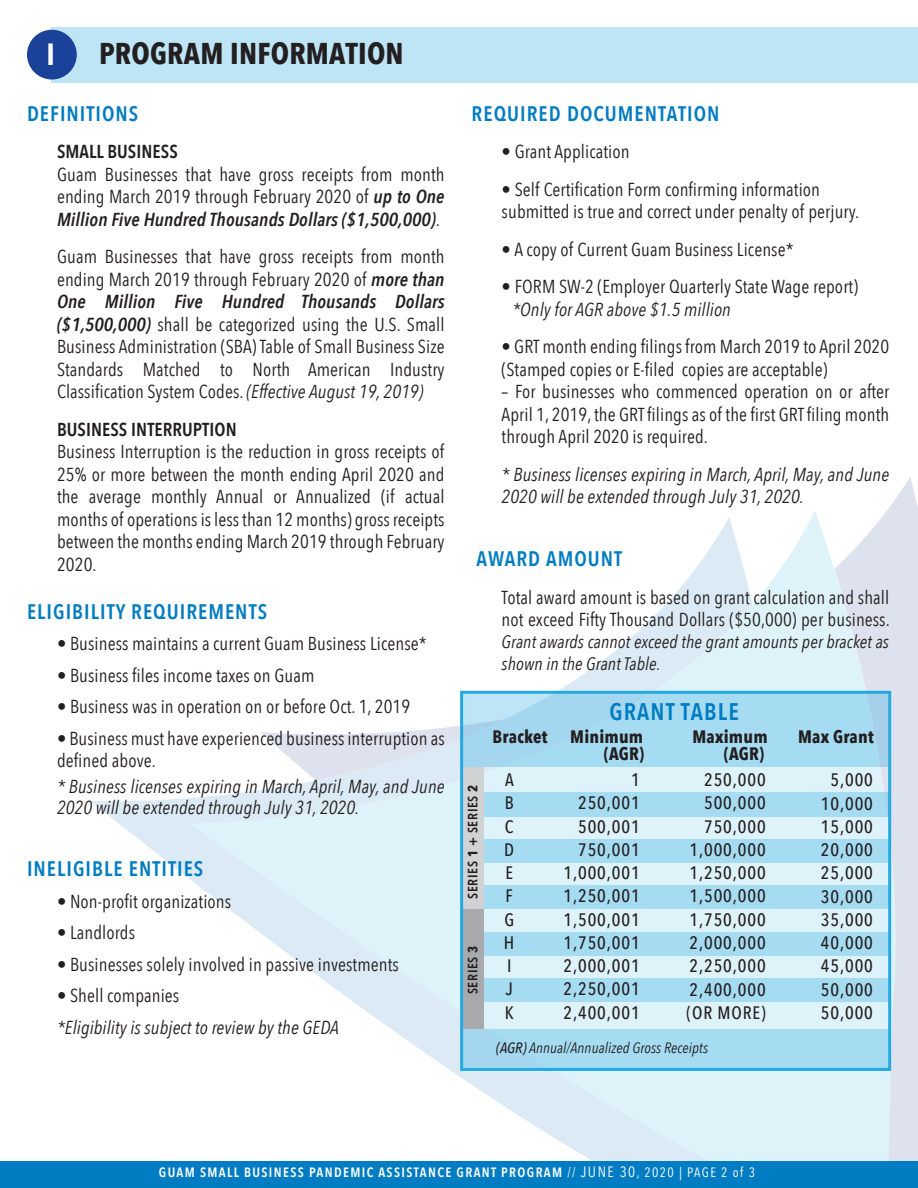
<style>
.page{position:relative;width:918px;height:1188px;background:#fff}
.page>*{position:absolute;margin:0;border:0;box-sizing:border-box;transform-origin:0 0}
.t1{font:700 30px "Avenir Next Condensed";letter-spacing:.01em;color:#231f20}
.t2{font:700 30px "Arial";color:#fff}
.t3{font:600 24px "Avenir Next Condensed";letter-spacing:.05em;color:#007cc2}
.t4{font:600 21px "Avenir Next Condensed";letter-spacing:.05em;color:#007cc2}
.t5{font:18.75px/22.5px "Avenir Next Condensed";letter-spacing:.005em;color:#231f20;text-align:justify}
.t6{font:italic 18.75px/21px "Avenir Next Condensed";letter-spacing:.005em;color:#231f20}
.t7{font:600 18.75px "Avenir Next Condensed";letter-spacing:.005em;color:#231f20}
.t8{font:500 18px/23.2px "Avenir Next Condensed";letter-spacing:.05em;color:#231f20;text-align:right}
.t9{font:italic 18px/22.5px "Avenir Next Condensed";letter-spacing:.005em;color:#231f20}
.t10{font:700 18px "Avenir Next Condensed";letter-spacing:.01em;color:#231f20}
.t11{font:italic 15px "Avenir Next Condensed";letter-spacing:.005em;color:#231f20}
.t12{font:600 13.5px "Avenir Next Condensed";letter-spacing:.1em;color:#fff}
.t13{font:600 13.5px "Avenir Next Condensed";letter-spacing:.05em;color:#231f20}
.s1{font-weight:600;font-style:italic}
.s2{font-style:italic}
.s3{font-weight:500}
.s4{font-weight:700}
.s5{font-weight:400}
.s6{font-weight:400;font-size:15px}
</style>
<div class="page">
<div style="left:887px;top:477px;width:31px;height:684px;background:#dee1ee"></div>
<svg style="left:91px;top:798px;width:99px;height:81px"></svg>
<svg style="left:190px;top:511px;width:706px;height:650px;fill:#def2fa"></svg>
<div style="left:0;top:1161px;width:918px;height:27px;background:#007cc2"></div>
<div style="left:52px;top:27px;width:866px;height:55px;background:#bde5f6"></div>
<div style="left:27px;top:30px;width:50px;height:50px;background:#1b4299;border-radius:50%"></div>
<div style="left:462px;top:1029px;width:427px;height:40px;background:#a6dcf2"></div>
<div style="left:462px;top:692px;width:426px;height:75px;background:#a6dcf2"></div>
<div style="left:484px;top:792px;width:406px;height:24px;background:#a6dcf2"></div>
<div style="left:484px;top:839px;width:406px;height:24px;background:#a6dcf2"></div>
<div style="left:484px;top:885px;width:406px;height:24px;background:#a6dcf2"></div>
<div style="left:482px;top:932px;width:406px;height:24px;background:#a6dcf2"></div>
<div style="left:482px;top:978px;width:406px;height:24px;background:#a6dcf2"></div>
<div style="left:462px;top:767px;width:22px;height:142px;background:#d1d2d4"></div>
<div style="left:462px;top:909px;width:22px;height:120px;background:#a8a9ad"></div>
<div style="left:460px;top:691px;width:431px;height:380px;border:3px solid #24aae1"></div>
<h1 class="t2" style="left:47px;top:34px;width:10px">I</h1>
<h1 class="t1" style="left:99px;top:35px;width:306px">PROGRAM INFORMATION</h1>
<p class="t4" style="left:27px;top:95px;width:113px">DEFINITIONS</p>
<p class="t7" style="left:57px;top:136px;width:122px">SMALL BUSINESS</p>
<p class="t5" style="left:57px;top:162px;width:389px">Guam Businesses that have gross receipts from month ending March 2019 through February 2020 of <span class="s1">up to One Million Five Hundred Thousands Dollars ($1,500,000)</span>.</p>
<p class="t5" style="left:57px;top:245px;width:389px">Guam Businesses that have gross receipts from month ending March 2019 through February 2020 of <span class="s1">more than One Million Five Hundred Thousands Dollars ($1,500,000)</span> shall be categorized using the U.S. Small Business Administration (SBA) Table of Small Business Size Standards Matched to North American Industry Classification System Codes. <span class="s2">(Effective August 19, 2019)</span></p>
<p class="t7" style="left:57px;top:413px;width:181px">BUSINESS INTERRUPTION</p>
<p class="t5" style="left:57px;top:440px;width:389px">Business Interruption is the reduction in gross receipts of 25% or more between the month ending April 2020 and the average monthly Annual or Annualized (if actual months of operations is less than 12 months) gross receipts between the months ending March 2019 through February 2020.</p>
<p class="t4" style="left:27px;top:593px;width:242px">ELIGIBILITY REQUIREMENTS</p>
<p class="t5" style="left:57px;top:631px;width:371px">• Business maintains a current Guam Business License*</p>
<p class="t5" style="left:57px;top:663px;width:259px">• Business files income taxes on Guam</p>
<p class="t5" style="left:57px;top:694px;width:355px">• Business was in operation on or before Oct. 1, 2019</p>
<p class="t5" style="left:57px;top:726px;width:389px">• Business must have experienced business interruption as defined above.</p>
<p class="t6" style="left:57px;top:776px;width:389px">* Business licenses expiring in March, April, May, and June<br>2020 will be extended through July 31, 2020.</p>
<p class="t4" style="left:27px;top:851px;width:178px">INELIGIBLE ENTITIES</p>
<p class="t5" style="left:57px;top:889px;width:176px">• Non-profit organizations</p>
<p class="t5" style="left:57px;top:921px;width:80px">• Landlords</p>
<p class="t5" style="left:57px;top:952px;width:343px">• Businesses solely involved in passive investments</p>
<p class="t5" style="left:57px;top:984px;width:124px">• Shell companies</p>
<p class="t6" style="left:57px;top:1017px;width:283px">*Eligibility is subject to review by the GEDA</p>
<p class="t4" style="left:472px;top:95px;width:249px">REQUIRED DOCUMENTATION</p>
<p class="t5" style="left:502px;top:140px;width:129px">• Grant Application</p>
<p class="t5" style="left:502px;top:177px;width:359px">• Self Certification Form confirming information submitted is true and correct under penalty of perjury.</p>
<p class="t5" style="left:502px;top:237px;width:294px">• A copy of Current Guam Business License*</p>
<p class="t5" style="left:502px;top:275px;width:358px">• FORM SW-2 (Employer Quarterly State Wage report)</p>
<p class="t6" style="left:512px;top:299px;width:220px">*Only for AGR above $1.5 million</p>
<p class="t5" style="left:502px;top:335px;width:389px">• GRT month ending filings from March 2019 to April 2020 (Stamped copies or E-filed copies are acceptable)</p>
<p class="t5" style="left:502px;top:380px;width:389px">– For businesses who commenced operation on or after April 1, 2019, the GRT filings as of the first GRT filing month through April 2020 is required.</p>
<p class="t6" style="left:502px;top:463px;width:389px;line-height:22.5px">* Business licenses expiring in March, April, May, and June<br>2020 will be extended through July 31, 2020.</p>
<p class="t4" style="left:476px;top:541px;width:147px">AWARD AMOUNT</p>
<p class="t5" style="left:502px;top:585px;width:390px">Total award amount is based on grant calculation and shall not exceed Fifty Thousand Dollars ($50,000) per business.</p>
<p class="t9" style="left:502px;top:630px;width:389px">Grant awards cannot exceed the grant amounts per bracket as shown in the Grant Table.</p>
<p class="t3" style="left:609px;top:691px;width:131px">GRANT TABLE</p>
<p class="t10" style="left:493px;top:726px;width:56px">Bracket</p>
<p class="t10" style="left:570px;top:726px;width:74px">Minimum</p>
<p class="t10" style="left:693px;top:726px;width:77px">Maximum</p>
<p class="t10" style="left:798px;top:726px;width:77px">Max Grant</p>
<p class="t10" style="left:604px;top:743px;width:42px">(AGR)</p>
<p class="t10" style="left:724px;top:743px;width:42px">(AGR)</p>
<p class="t8" style="left:504px;top:768px;width:12px;text-align:left">A<br>B<br>C<br>D<br>E<br>F<br>G<br>H<br>I<br>J<br>K</p>
<p class="t8" style="left:564px;top:768px;width:78px">1<br>250,001<br>500,001<br>750,001<br>1,000,001<br>1,250,001<br>1,500,001<br>1,750,001<br>2,000,001<br>2,250,001<br>2,400,001</p>
<p class="t8" style="left:687px;top:768px;width:81px">250,000<br>500,000<br>750,000<br>1,000,000<br>1,250,000<br>1,500,000<br>1,750,000<br>2,000,000<br>2,250,000<br>2,400,000 (OR MORE)</p>
<p class="t8" style="left:821px;top:768px;width:53px;text-align:center">5,000<br>10,000<br>15,000<br>20,000<br>25,000<br>30,000<br>35,000<br>40,000<br>45,000<br>50,000<br>50,000</p>
<p class="t11" style="left:496px;top:1039px;width:213px"><span class="s3">(AGR)</span> Annual/Annualized Gross Receipts</p>
<p class="t13" style="left:461px;top:899px;width:116px;rotate:-90deg">SERIES <span class="s4">1</span> + SERIES <span class="s4">2</span></p>
<p class="t13" style="left:461px;top:994px;width:50px;rotate:-90deg">SERIES <span class="s4">3</span></p>
<p class="t12" style="left:159px;top:1161px;width:598px">GUAM SMALL BUSINESS PANDEMIC ASSISTANCE GRANT PROGRAM <span class="s5">//</span> <span class="s6">JUNE 30</span><span class="s5">, 2020 | PAGE 2 of 3</span></p>
</div>
